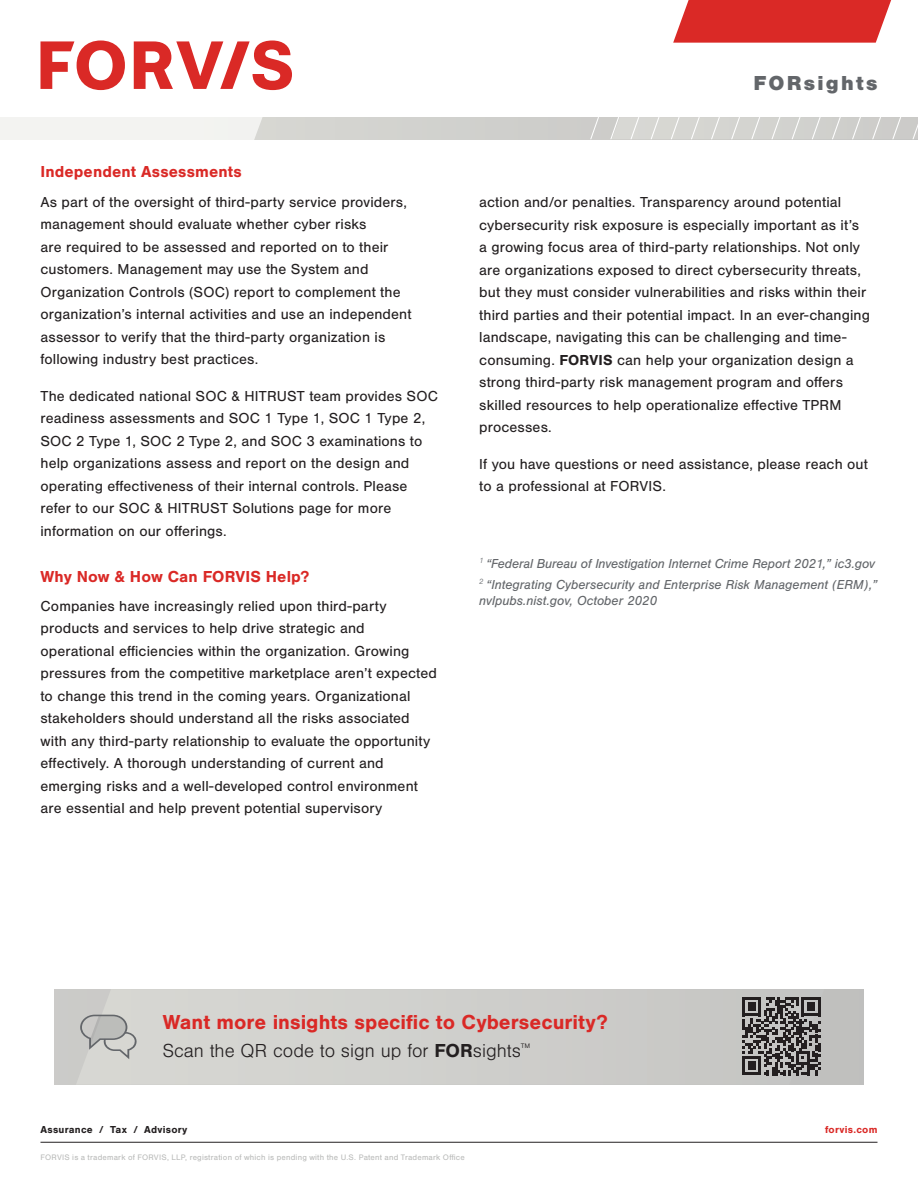
<style>
.page{position:relative;width:918px;height:1188px;background:#fff}
.page>*{position:absolute;margin:0;border:0;box-sizing:border-box;transform-origin:0 0}
.Body_Copy{font:700 21px "Nimbus San";color:#da2926}
.t1{font:900 21px "Nimbus San";letter-spacing:.105em;color:#63666a}
.Body_Copy-2{font:300 19.5px "Nimbus San";color:#231f20}
.t2{font:700 16.5px "Nimbus San";letter-spacing:.005em;color:#da2926}
.t3{font:15px/22.5px "Nimbus San";letter-spacing:.01em;color:#231f20}
.t4{font:italic 13.5px/16.5px "Nimbus San";color:#63666a}
.t5{font:700 10.5px "Nimbus San";letter-spacing:.025em;color:#231f20}
.t6{font:700 10.5px "Nimbus San";letter-spacing:.025em;color:#da2926}
.t7{font:8.25px "Nimbus San";letter-spacing:.025em;color:#babbba}
.s1{font-weight:700}
</style>
<div class="page">
<hr style="left:40px;top:1142px;width:838px;height:1px;background:#231f20">
<div style="left:0;top:117px;width:918px;height:22px;background:#d1d2ce"></div>
<div style="left:0;top:117px;width:263px;height:22px;background:#f3f3f1"></div>
<svg style="left:590px;top:117px;width:9px;height:22px"></svg>
<svg style="left:610px;top:117px;width:308px;height:22px"></svg>
<svg style="left:40px;top:41px;width:252px;height:49px"></svg>
<svg style="left:673px;top:0;width:218px;height:43px"></svg>
<div style="left:55px;top:989px;width:808px;height:96px;background:#cfcfcb"></div>
<svg style="left:80px;top:1015px;width:57px;height:44px"></svg>
<svg style="left:742px;top:989px;width:121px;height:96px"></svg>
<p class="t2" style="left:40px;top:163px;width:203px">Independent Assessments</p>
<p class="t3" style="left:40px;top:191px;width:372px">As part of the oversight of third-party service providers, management should evaluate whether cyber risks<br>are required to be assessed and reported on to their customers. Management may use the System and Organization Controls (SOC) report to complement the organization’s internal activities and use an independent assessor to verify that the third-party organization is following industry best practices.</p>
<p class="t3" style="left:40px;top:385px;width:399px">The dedicated national SOC &amp; HITRUST team provides SOC readiness assessments and SOC 1 Type 1, SOC 1 Type 2, SOC 2 Type 1, SOC 2 Type 2, and SOC 3 examinations to help organizations assess and report on the design and operating effectiveness of their internal controls. Please refer to our SOC &amp; HITRUST Solutions page for more information on our offerings.</p>
<p class="t2" style="left:40px;top:567px;width:270px">Why Now &amp; How Can FORVIS Help?</p>
<p class="t3" style="left:40px;top:595px;width:398px">Companies have increasingly relied upon third-party products and services to help drive strategic and operational efficiencies within the organization. Growing pressures from the competitive marketplace aren’t expected to change this trend in the coming years. Organizational stakeholders should understand all the risks associated with any third-party relationship to evaluate the opportunity effectively. A thorough understanding of current and emerging risks and a well-developed control environment are essential and help prevent potential supervisory</p>
<h1 class="t1" style="left:753px;top:71px;width:126px">FORsights</h1>
<p class="t3" style="left:479px;top:191px;width:392px">action and/or penalties. Transparency around potential cybersecurity risk exposure is especially important as it’s a growing focus area of third-party relationships. Not only are organizations exposed to direct cybersecurity threats, but they must consider vulnerabilities and risks within their third parties and their potential impact. In an ever-changing landscape, navigating this can be challenging and time&shy;consuming. <span class="s1">FORVIS</span> can help your organization design a strong third-party risk management program and offers skilled resources to help operationalize effective TPRM processes.</p>
<p class="t3" style="left:479px;top:453px;width:390px">If you have questions or need assistance, please reach out to a professional at FORVIS.</p>
<p class="t4" style="left:479px;top:555px;width:397px"><sup>1</sup> “Federal Bureau of Investigation Internet Crime Report 2021,” ic3.gov</p>
<p class="t4" style="left:479px;top:576px;width:400px"><sup>2</sup> “Integrating Cybersecurity and Enterprise Risk Management (ERM),” nvlpubs.nist.gov, October 2020</p>
<p class="Body_Copy" style="left:163px;top:1011px;width:446px">Want more insights specific to Cybersecurity?</p>
<p class="Body_Copy-2" style="left:163px;top:1041px;width:369px">Scan the QR code to sign up for <span class="s1">FOR</span>sights<sup>™</sup></p>
<p class="t5" style="left:40px;top:1123px;width:148px">Assurance / Tax / Advisory</p>
<p class="t6" style="left:825px;top:1123px;width:54px">forvis.com</p>
<p class="t7" style="left:40px;top:1153px;width:426px">FORVIS is a trademark of FORVIS, LLP, registration of which is pending with the U.S. Patent and Trademark Office</p>
</div>
